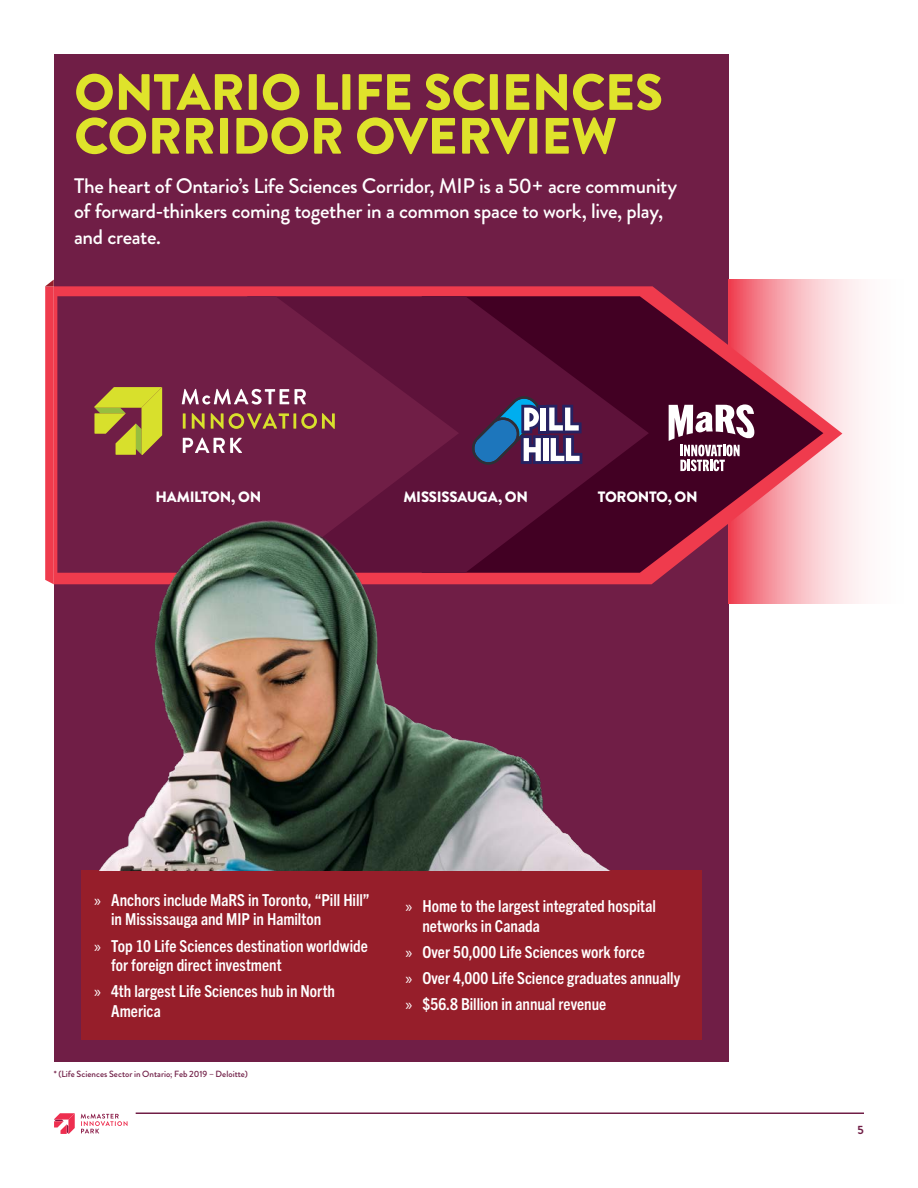
<style>
.page{position:relative;width:918px;height:1188px;background:#fff}
.page>*{position:absolute;margin:0;border:0;box-sizing:border-box;transform-origin:0 0}
.Paragraph_Style_2{font:900 51px/43.8px "Brandon Grotesque";letter-spacing:-.005em;color:#dfe32b}
.Paragraph_Style_2-2{font:500 21px/25.5px "Brandon Grotesque";letter-spacing:-.015em;color:#fff}
.t1{font:700 condensed 16.5px/19.5px "Trade Gothic Next LT Pro";color:#fff}
.t2{font:900 15px "Brandon Grotesque";letter-spacing:-.02em;color:#fff}
.t3{font:700 12px "Brandon Grotesque";color:#701e46}
.t4{font:500 9px "Brandon Grotesque";color:#701e46}
.s1{font-family:"Myriad Pro";font-weight:400;font-stretch:normal}
</style>
<div class="page">
<svg style="left:81px;top:1114px;width:47px;height:19px"></svg>
<svg style="left:54px;top:1113px;width:21px;height:21px"></svg>
<hr style="left:136px;top:1113px;width:728px;height:1px;background:#701e46">
<div style="left:54px;top:54px;width:675px;height:1008px;background:#701e46"></div>
<svg style="left:45px;top:280px;width:9px;height:220px;background:#ee4556"></svg>
<svg style="left:729px;top:280px;width:133px;height:324px;fill:#fdebed"></svg>
<div style="left:81px;top:870px;width:621px;height:170px;background:#961e2a"></div>
<svg style="left:54px;top:286px;width:788px;height:298px;background:#e67786"></svg>
<svg style="left:649px;top:296px;width:174px;height:277px;background:#a2475e"></svg>
<svg style="left:459px;top:296px;width:190px;height:277px;background:#4f082d"></svg>
<svg style="left:57px;top:296px;width:402px;height:204px"></svg>
<svg style="left:182px;top:389px;width:107px;height:16px"></svg>
<svg style="left:295px;top:389px;width:11px;height:15px"></svg>
<hr style="left:183px;top:413px;width:3px;height:16px;background:#d8e02c">
<svg style="left:192px;top:413px;width:13px;height:16px"></svg>
<svg style="left:211px;top:413px;width:78px;height:16px"></svg>
<hr style="left:293px;top:413px;width:3px;height:16px;background:#d8e02c">
<svg style="left:301px;top:413px;width:34px;height:16px"></svg>
<svg style="left:183px;top:438px;width:59px;height:15px"></svg>
<svg style="left:94px;top:387px;width:68px;height:68px"></svg>
<svg style="left:471px;top:395px;width:111px;height:71px;background:#5f5880"></svg>
<img style="left:45px;top:500px;width:567px;height:370px">
<svg style="left:669px;top:404px;width:85px;height:67px;background:#946e82"></svg>
<p class="Paragraph_Style_2" style="left:74px;top:71px;width:590px">ONTARIO LIFE SCIENCES<br>CORRIDOR OVERVIEW</p>
<p class="Paragraph_Style_2-2" style="left:74px;top:173px;width:605px">The heart of Ontario’s Life Sciences Corridor, MIP is a 50+ acre community of forward-thinkers coming together in a common space to work, live, play, and create.</p>
<p class="t2" style="left:156px;top:486px;width:107px">HAMILTON, ON</p>
<p class="t2" style="left:403px;top:486px;width:126px">MISSISSAUGA, ON</p>
<p class="t2" style="left:598px;top:486px;width:101px">TORONTO, ON</p>
<p class="t1" style="left:111px;top:889px;width:260px;text-indent:-17px"><span class="s1">»</span> Anchors include MaRS in Toronto, “Pill Hill” in Mississauga and MIP in Hamilton</p>
<p class="t1" style="left:111px;top:935px;width:258px;text-indent:-17px"><span class="s1">»</span> Top 10 Life Sciences destination worldwide for foreign direct investment</p>
<p class="t1" style="left:111px;top:981px;width:225px;text-indent:-17px"><span class="s1">»</span> 4th largest Life Sciences hub in North<br>America</p>
<p class="t4" style="left:54px;top:1068px;width:196px">* (Life Sciences Sector in Ontario; Feb 2019 – Deloitte)</p>
<p class="t1" style="left:422px;top:895px;width:235px;text-indent:-17px"><span class="s1">»</span> Home to the largest integrated hospital networks in Canada</p>
<p class="t1" style="left:405px;top:941px;width:241px"><span class="s1">»</span> Over 50,000 Life Sciences work force</p>
<p class="t1" style="left:405px;top:967px;width:276px"><span class="s1">»</span> Over 4,000 Life Science graduates annually</p>
<p class="t1" style="left:405px;top:994px;width:202px"><span class="s1">»</span> $56.8 Billion in annual revenue</p>
<p class="t3" style="left:858px;top:1121px;width:8px">5</p>
</div>
